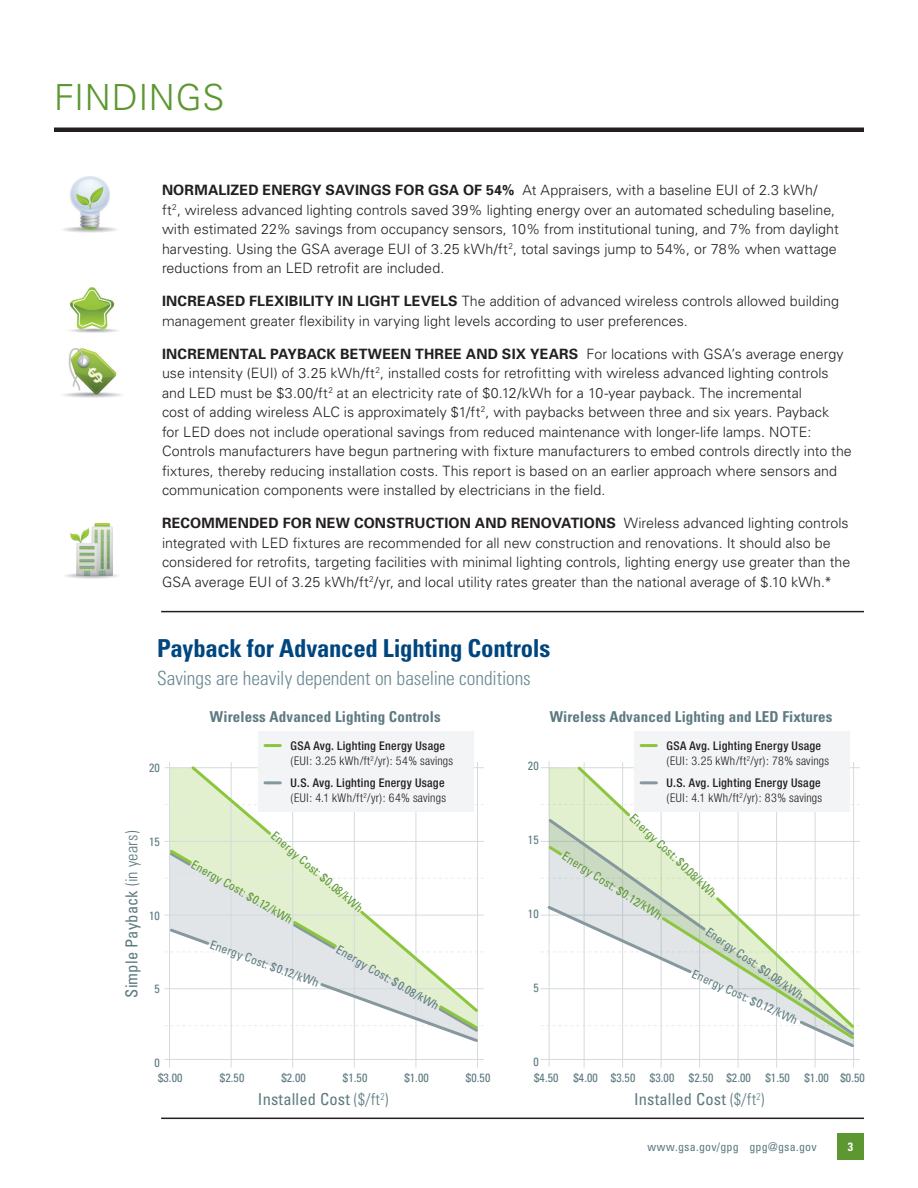
<style>
.page{position:relative;width:918px;height:1188px;background:#fff}
.page>*{position:absolute;margin:0;border:0;box-sizing:border-box;transform-origin:0 0}
.page_head_-_Univers{font:300 36px "Univers";letter-spacing:.015em;color:#5c9731}
.graph_title{font:700 condensed 24.75px "Univers";letter-spacing:-.01em;color:#00467e}
.graph_title-2{font:300 condensed 19.5px "Univers";letter-spacing:-.005em;color:#688990}
.call_out{font:condensed 16.5px "Univers";letter-spacing:.01em;color:#5c7a80}
.call_out-2{font:700 condensed 15px "Univers";letter-spacing:.01em;color:#5c7a80}
.body_-_Univers{font:300 14.25px/19.5px "Univers";color:#231f20}
.sub{font:300 condensed 12px/15px "Helvetica Neue";letter-spacing:.025em;color:#231f20}
.t1{font:condensed 12px "Univers";letter-spacing:.01em;color:#5c7a80}
.t2{font:condensed 12px "Univers";color:#5c9731}
.t3{font:700 condensed 12px "Univers";color:#fff}
.s1{font-weight:700}
.s2{font-weight:300}
.s3{font-weight:500}
</style>
<div class="page">
<div style="left:837px;top:1133px;width:27px;height:27px;background:#5c9731"></div>
<img style="left:65px;top:524px;width:54px;height:54px">
<img style="left:62px;top:177px;width:56px;height:56px">
<hr style="left:54px;top:128px;width:810px;height:4px;background:#231f20">
<hr style="left:161px;top:1118px;width:703px;height:1px;background:#231f20">
<hr style="left:161px;top:611px;width:703px;height:1px;background:#231f20">
<img style="left:70px;top:287px;width:48px;height:46px">
<img style="left:63px;top:348px;width:59px;height:50px">
<svg style="left:170px;top:837px;width:247px;height:71px"></svg>
<hr style="left:165px;top:1059px;width:319px;height:1px;background:#d4dbdd">
<svg style="left:165px;top:878px;width:319px;height:1px"></svg>
<hr style="left:165px;top:841px;width:319px;height:1px;background:#d4dbdd">
<hr style="left:477px;top:762px;width:1px;height:306px;background:#d4dbdd">
<hr style="left:169px;top:762px;width:1px;height:306px;background:#d4dbdd">
<hr style="left:231px;top:762px;width:1px;height:306px;background:#d4dbdd">
<hr style="left:292px;top:762px;width:1px;height:306px;background:#d4dbdd">
<hr style="left:354px;top:762px;width:1px;height:306px;background:#d4dbdd">
<hr style="left:415px;top:762px;width:1px;height:306px;background:#d4dbdd">
<div style="left:258px;top:731px;width:216px;height:81px;background:#f3f4f5"></div>
<hr style="left:265px;top:744px;width:15px;height:3px;background:#8bc63e">
<svg style="left:165px;top:764px;width:319px;height:73px"></svg>
<svg style="left:165px;top:908px;width:319px;height:136px"></svg>
<svg style="left:170px;top:848px;width:23px;height:20px"></svg>
<hr style="left:541px;top:1059px;width:319px;height:1px;background:#d4dbdd">
<hr style="left:853px;top:762px;width:1px;height:306px;background:#d4dbdd">
<hr style="left:738px;top:762px;width:1px;height:306px;background:#d4dbdd">
<hr style="left:776px;top:762px;width:1px;height:306px;background:#d4dbdd">
<hr style="left:815px;top:762px;width:1px;height:306px;background:#d4dbdd">
<hr style="left:549px;top:761px;width:1px;height:306px;background:#d4dbdd">
<hr style="left:584px;top:762px;width:1px;height:306px;background:#d4dbdd">
<hr style="left:622px;top:762px;width:1px;height:306px;background:#d4dbdd">
<hr style="left:661px;top:762px;width:1px;height:306px;background:#d4dbdd">
<hr style="left:699px;top:762px;width:1px;height:306px;background:#d4dbdd">
<div style="left:634px;top:731px;width:216px;height:81px;background:#f3f4f5"></div>
<hr style="left:641px;top:744px;width:15px;height:3px;background:#8bc63e">
<svg style="left:541px;top:764px;width:319px;height:286px"></svg>
<p class="page_head_-_Univers" style="left:54px;top:75px;width:172px">FINDINGS</p>
<p class="body_-_Univers" style="left:162px;top:180px;width:678px"><span class="s1">NORMALIZED ENERGY SAVINGS FOR GSA OF 54%</span> At Appraisers, with a baseline EUI of 2.3 kWh/ ft<sup>2</sup>, wireless advanced lighting controls saved 39% lighting energy over an automated scheduling baseline, with estimated 22% savings from occupancy sensors, 10% from institutional tuning, and 7% from daylight harvesting. Using the GSA average EUI of 3.25 kWh/ft<sup>2</sup>, total savings jump to 54%, or 78% when wattage reductions from an LED retrofit are included.</p>
<p class="body_-_Univers" style="left:162px;top:291px;width:679px"><span class="s1">INCREASED FLEXIBILITY IN LIGHT LEVELS</span> The addition of advanced wireless controls allowed building management greater flexibility in varying light levels according to user preferences.</p>
<p class="body_-_Univers" style="left:162px;top:343px;width:691px"><span class="s1">INCREMENTAL PAYBACK BETWEEN THREE AND SIX YEARS</span> For locations with GSA’s average energy use intensity (EUI) of 3.25 kWh/ft<sup>2</sup>, installed costs for retrofitting with wireless advanced lighting controls and LED must be $3.00/ft<sup>2</sup> at an electricity rate of $0.12/kWh for a 10-year payback. The incremental<br>cost of adding wireless ALC is approximately $1/ft<sup>2</sup>, with paybacks between three and six years. Payback<br>for LED does not include operational savings from reduced maintenance with longer-life lamps. NOTE:<br>Controls manufacturers have begun partnering with fixture manufacturers to embed controls directly into the fixtures, thereby reducing installation costs. This report is based on an earlier approach where sensors and communication components were installed by electricians in the field.</p>
<p class="body_-_Univers" style="left:162px;top:513px;width:690px"><span class="s1">RECOMMENDED FOR NEW CONSTRUCTION AND RENOVATIONS</span> Wireless advanced lighting controls integrated with LED fixtures are recommended for all new construction and renovations. It should also be considered for retrofits, targeting facilities with minimal lighting controls, lighting energy use greater than the GSA average EUI of 3.25 kWh/ft<sup>2</sup>/yr, and local utility rates greater than the national average of $.10 kWh.*</p>
<p class="call_out" style="left:121px;top:998px;width:169px;rotate:-90deg">Simple Payback <span class="s2">(in years)</span></p>
<p class="graph_title" style="left:157px;top:633px;width:395px">Payback for Advanced Lighting Controls</p>
<p class="graph_title-2" style="left:157px;top:666px;width:375px">Savings are heavily dependent on baseline conditions</p>
<p class="t1" style="left:149px;top:760px;width:12px">20</p>
<p class="t1" style="left:149px;top:834px;width:12px">15</p>
<p class="t1" style="left:149px;top:908px;width:12px">10</p>
<p class="t1" style="left:155px;top:982px;width:7px">5</p>
<p class="call_out-2" style="left:210px;top:707px;width:232px">Wireless Advanced Lighting Controls</p>
<p class="sub" style="left:291px;top:738px;width:164px"><span class="s3">GSA Avg. Lighting Energy Usage </span>(EUI: 3.25 kWh/ft<sup>2</sup>/yr): 54% savings</p>
<p class="sub" style="left:291px;top:775px;width:157px"><span class="s3">U.S. Avg. Lighting Energy Usage </span>(EUI: 4.1 kWh/ft<sup>2</sup>/yr): 64% savings</p>
<p class="t2" style="left:278px;top:828px;width:118px;rotate:41deg">Energy Cost: $0.08/kWh</p>
<p class="t1" style="left:341px;top:942px;width:118px;rotate:30deg">Energy Cost: $0.08/kWh</p>
<p class="t2" style="left:196px;top:856px;width:116px;rotate:30deg">Energy Cost: $0.12/kWh</p>
<p class="t1" style="left:213px;top:937px;width:116px;rotate:20deg">Energy Cost: $0.12/kWh</p>
<p class="t1" style="left:528px;top:758px;width:12px">20</p>
<p class="t1" style="left:528px;top:832px;width:12px">15</p>
<p class="t1" style="left:528px;top:906px;width:12px">10</p>
<p class="t1" style="left:533px;top:980px;width:7px">5</p>
<p class="call_out-2" style="left:550px;top:707px;width:284px">Wireless Advanced Lighting and LED Fixtures</p>
<p class="sub" style="left:667px;top:738px;width:164px"><span class="s3">GSA Avg. Lighting Energy Usage </span>(EUI: 3.25 kWh/ft<sup>2</sup>/yr): 78% savings</p>
<p class="sub" style="left:667px;top:775px;width:157px"><span class="s3">U.S. Avg. Lighting Energy Usage </span>(EUI: 4.1 kWh/ft<sup>2</sup>/yr): 83% savings</p>
<p class="t2" style="left:637px;top:811px;width:116px;rotate:43deg">Energy Cost: $0.08/kWh</p>
<p class="t1" style="left:712px;top:924px;width:118px;rotate:35deg">Energy Cost: $0.08/kWh</p>
<p class="t2" style="left:567px;top:849px;width:117px;rotate:32deg">Energy Cost: $0.12/kWh</p>
<p class="t1" style="left:696px;top:966px;width:116px;rotate:25deg">Energy Cost: $0.12/kWh</p>
<p class="t1" style="left:155px;top:1055px;width:7px">0</p>
<p class="t1" style="left:158px;top:1070px;width:26px">$3.00</p>
<p class="t1" style="left:220px;top:1070px;width:26px">$2.50</p>
<p class="t1" style="left:281px;top:1070px;width:26px">$2.00</p>
<p class="t1" style="left:343px;top:1070px;width:26px">$1.50</p>
<p class="t1" style="left:404px;top:1070px;width:26px">$1.00</p>
<p class="t1" style="left:466px;top:1070px;width:26px">$0.50</p>
<p class="call_out" style="left:258px;top:1089px;width:132px">Installed Cost <span class="s2">($/ft</span><sup>2</sup><span class="s2">)</span></p>
<p class="t1" style="left:533px;top:1054px;width:7px">0</p>
<p class="t1" style="left:534px;top:1070px;width:332px">$4.50 $4.00 $3.50 $3.00 $2.50 $2.00 $1.50 $1.00 $0.50</p>
<p class="call_out" style="left:634px;top:1089px;width:132px">Installed Cost <span class="s2">($/ft</span><sup>2</sup><span class="s2">)</span></p>
<p class="t1" style="left:647px;top:1140px;width:171px">www.gsa.gov/gpg gpg@gsa.gov</p>
<p class="t3" style="left:848px;top:1139px;width:7px">3</p>
</div>
